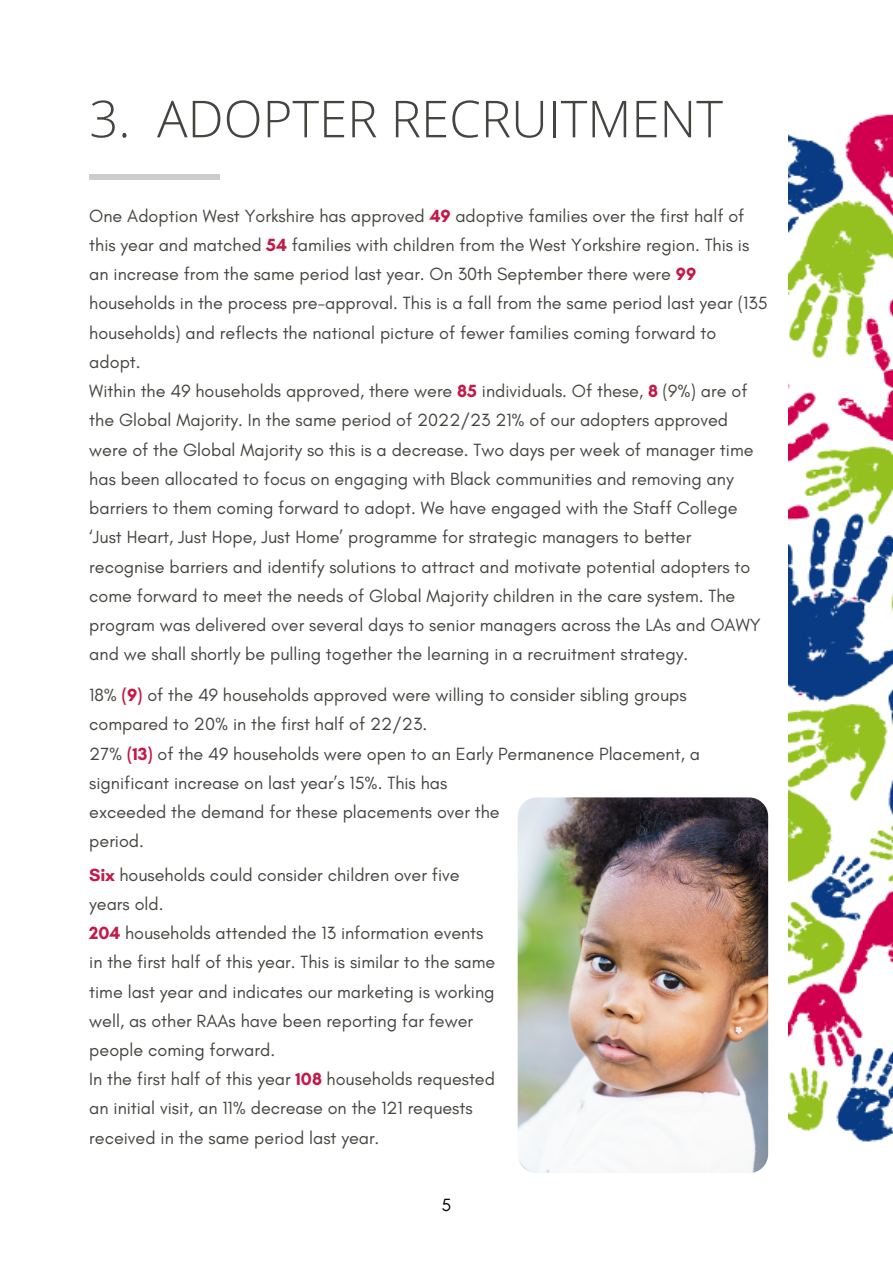
<style>
.page{position:relative;width:893px;height:1264px;background:#fff}
.page>*{position:absolute;margin:0;border:0;box-sizing:border-box;transform-origin:0 0}
.t1{font:300 51px "Open Sans";color:#444440}
.t2{font:18px/29.2px "Glacial Indifference";color:#444440}
.t3{font:18px "Glacial Indifference";color:#000}
.s1{font-weight:700;color:#c41949}
</style>
<div class="page">
<div style="left:89px;top:175px;width:130px;height:5px;background:#ccc"></div>
<img style="left:788px;top:114px;width:104px;height:1028px">
<img style="left:517px;top:797px;width:251px;height:376px;border-radius:19px">
<p class="t1" style="left:89px;top:83px;width:635px">3. ADOPTER RECRUITMENT</p>
<p class="t2" style="left:89px;top:201px;width:679px">One Adoption West Yorkshire has approved <span class="s1">49</span> adoptive families over the first half of this year and matched <span class="s1">54</span> families with children from the West Yorkshire region. This is an increase from the same period last year. On 30th September there were <span class="s1">99 </span>households in the process pre-approval. This is a fall from the same period last year (135 households) and reflects the national picture of fewer families coming forward to adopt.</p>
<p class="t2" style="left:89px;top:376px;width:673px">Within the 49 households approved, there were <span class="s1">85</span> individuals. Of these, <span class="s1">8</span> (9%) are of the Global Majority. In the same period of 2022/23 21% of our adopters approved were of the Global Majority so this is a decrease. Two days per week of manager time has been allocated to focus on engaging with Black communities and removing any barriers to them coming forward to adopt. We have engaged with the Staff College ‘Just Heart, Just Hope, Just Home’ programme for strategic managers to better recognise barriers and identify solutions to attract and motivate potential adopters to come forward to meet the needs of Global Majority children in the care system. The program was delivered over several days to senior managers across the LAs and OAWY and we shall shortly be pulling together the learning in a recruitment strategy.</p>
<p class="t2" style="left:89px;top:680px;width:599px">18% <span class="s1">(9)</span> of the 49 households approved were willing to consider sibling groups compared to 20% in the first half of 22/23.</p>
<p class="t2" style="left:89px;top:738px;width:612px">27% <span class="s1">(13)</span> of the 49 households were open to an Early Permanence Placement, a significant increase on last year’s 15%. This has</p>
<p class="t2" style="left:89px;top:797px;width:412px">exceeded the demand for these placements over the</p>
<p class="t2" style="left:89px;top:826px;width:56px">period.</p>
<p class="t2" style="left:89px;top:859px;width:372px"><span class="s1">Six</span> households could consider children over five years old.</p>
<p class="t2" style="left:89px;top:918px;width:407px"><span class="s1">204</span> households attended the 13 information events in the first half of this year. This is similar to the same time last year and indicates our marketing is working well, as other RAAs have been reporting far fewer people coming forward.</p>
<p class="t2" style="left:89px;top:1064px;width:407px">In the first half of this year <span class="s1">108</span> households requested an initial visit, an 11% decrease on the 121 requests received in the same period last year.</p>
<p class="t3" style="left:441px;top:1194px;width:11px">5</p>
</div>
